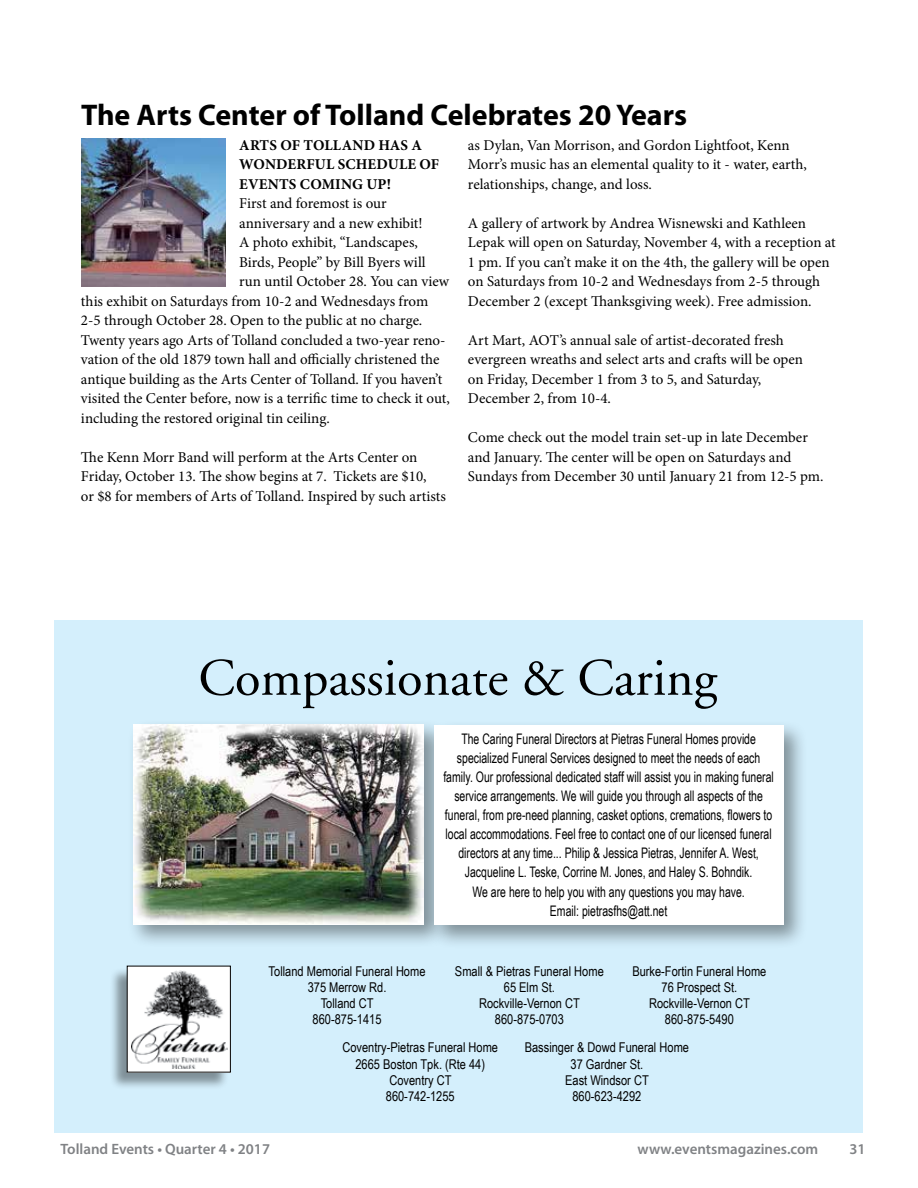
<style>
.page{position:relative;width:918px;height:1188px;background:#fff}
.page>*{position:absolute;margin:0;border:0;box-sizing:border-box;transform-origin:0 0}
.t1{font:52.5px "Adobe Garamond";color:#000}
.t2{font:700 30px "Myriad Pro";color:#000}
.t3{font:15px/19.5px "Minion Pro";color:#000}
.t4{font:600 15px "Myriad Pro";color:#808285}
.t5{font:700 15px/19.5px "Minion Pro";letter-spacing:.01em;color:#000}
.t6{font:14.55px/19px "Arial Narrow";color:#000;text-align:center;scale:.88 1}
.t7{font:13.5px/16.2px "Arial Narrow";color:#000;text-align:center}
</style>
<div class="page">
<div style="left:54px;top:620px;width:809px;height:513px;background:#d4effc"></div>
<div style="left:127px;top:719px;width:322px;height:230px;background:#000;opacity:.4"></div>
<img style="left:133px;top:724px;width:291px;height:200px">
<div style="left:428px;top:719px;width:381px;height:231px;background:#000;opacity:.4"></div>
<div style="left:434px;top:725px;width:350px;height:200px;background:#fff"></div>
<div style="left:109px;top:967px;width:120px;height:123px;background:#000;opacity:.4"></div>
<div style="left:127px;top:966px;width:103px;height:106px;background:#fff"></div>
<img style="left:132px;top:970px;width:96px;height:99px">
<img style="left:81px;top:139px;width:145px;height:148px">
<h2 class="t2" style="left:81px;top:95px;width:608px">The Arts Center of Tolland Celebrates 20 Years</h2>
<p class="t5" style="left:239px;top:135px;width:202px">ARTS OF TOLLAND HAS A<br>WONDERFUL SCHEDULE OF<br>EVENTS COMING UP!</p>
<p class="t3" style="left:239px;top:194px;width:149px">First and foremost is our</p>
<p class="t3" style="left:239px;top:213px;width:185px">anniversary and a new exhibit!</p>
<p class="t3" style="left:239px;top:233px;width:180px">A photo exhibit, “Landscapes,</p>
<p class="t3" style="left:239px;top:252px;width:188px">Birds, People” by Bill Byers will</p>
<p class="t3" style="left:239px;top:272px;width:212px">run until October 28. You can view</p>
<p class="t3" style="left:81px;top:291px;width:349px">this exhibit on Saturdays from 10-2 and Wednesdays from</p>
<p class="t3" style="left:81px;top:311px;width:343px">2-5 through October 28. Open to the public at no charge.</p>
<p class="t3" style="left:81px;top:330px;width:366px">Twenty years ago Arts of Tolland concluded a two-year reno-</p>
<p class="t3" style="left:81px;top:350px;width:360px">vation of the old 1879 town hall and officially christened the</p>
<p class="t3" style="left:81px;top:369px;width:363px">antique building as the Arts Center of Tolland. If you haven’t</p>
<p class="t3" style="left:81px;top:389px;width:370px">visited the Center before, now is a terrific time to check it out,</p>
<p class="t3" style="left:81px;top:408px;width:250px">including the restored original tin ceiling.</p>
<p class="t3" style="left:81px;top:447px;width:366px">The Kenn Morr Band will perform at the Arts Center on<br>Friday, October 13. The show begins at 7. Tickets are $10,<br>or $8 for members of Arts of Tolland. Inspired by such artists</p>
<p class="t3" style="left:468px;top:135px;width:340px">as Dylan, Van Morrison, and Gordon Lightfoot, Kenn<br>Morr’s music has an elemental quality to it - water, earth, relationships, change, and loss.</p>
<p class="t3" style="left:468px;top:213px;width:369px">A gallery of artwork by Andrea Wisnewski and Kathleen Lepak will open on Saturday, November 4, with a reception at 1 pm. If you can’t make it on the 4th, the gallery will be open on Saturdays from 10-2 and Wednesdays from 2-5 through December 2 (except Thanksgiving week). Free admission.</p>
<p class="t3" style="left:468px;top:330px;width:337px">Art Mart, AOT’s annual sale of artist-decorated fresh evergreen wreaths and select arts and crafts will be open on Friday, December 1 from 3 to 5, and Saturday, December 2, from 10-4.</p>
<p class="t3" style="left:468px;top:428px;width:357px">Come check out the model train set-up in late December and January. The center will be open on Saturdays and<br>Sundays from December 30 until January 21 from 12-5 pm.</p>
<h1 class="t1" style="left:198px;top:650px;width:520px">Compassionate &amp; Caring</h1>
<p class="t6" style="left:443px;top:728px;width:377px">The Caring Funeral Directors at Pietras Funeral Homes provide specialized Funeral Services designed to meet the needs of each family. Our professional dedicated staff will assist you in making funeral service arrangements. We will guide you through all aspects of the funeral, from pre-need planning, casket options, cremations, flowers to local accommodations. Feel free to contact one of our licensed funeral directors at any time... Philip &amp; Jessica Pietras, Jennifer A. West, Jacqueline L. Teske, Corrine M. Jones, and Haley S. Bohndik.<br>We are here to help you with any questions you may have.<br>Email: pietrasfhs@att.net</p>
<p class="t7" style="left:269px;top:962px;width:158px">Tolland Memorial Funeral Home<br>375 Merrow Rd.<br>Tolland CT<br>860-875-1415</p>
<p class="t7" style="left:455px;top:962px;width:150px">Small &amp; Pietras Funeral Home<br>65 Elm St.<br>Rockville-Vernon CT<br>860-875-0703</p>
<p class="t7" style="left:632px;top:962px;width:136px">Burke-Fortin Funeral Home<br>76 Prospect St.<br>Rockville-Vernon CT<br>860-875-5490</p>
<p class="t7" style="left:342px;top:1039px;width:157px">Coventry-Pietras Funeral Home<br>2665 Boston Tpk. (Rte 44)<br>Coventry CT<br>860-742-1255</p>
<p class="t7" style="left:525px;top:1039px;width:166px">Bassinger &amp; Dowd Funeral Home<br>37 Gardner St.<br>East Windsor CT<br>860-623-4292</p>
<p class="t4" style="left:61px;top:1140px;width:211px">Tolland Events • Quarter 4 • 2017</p>
<p class="t4" style="left:638px;top:1140px;width:182px">www.eventsmagazines.com</p>
<p class="t4" style="left:849px;top:1140px;width:18px">31</p>
</div>
